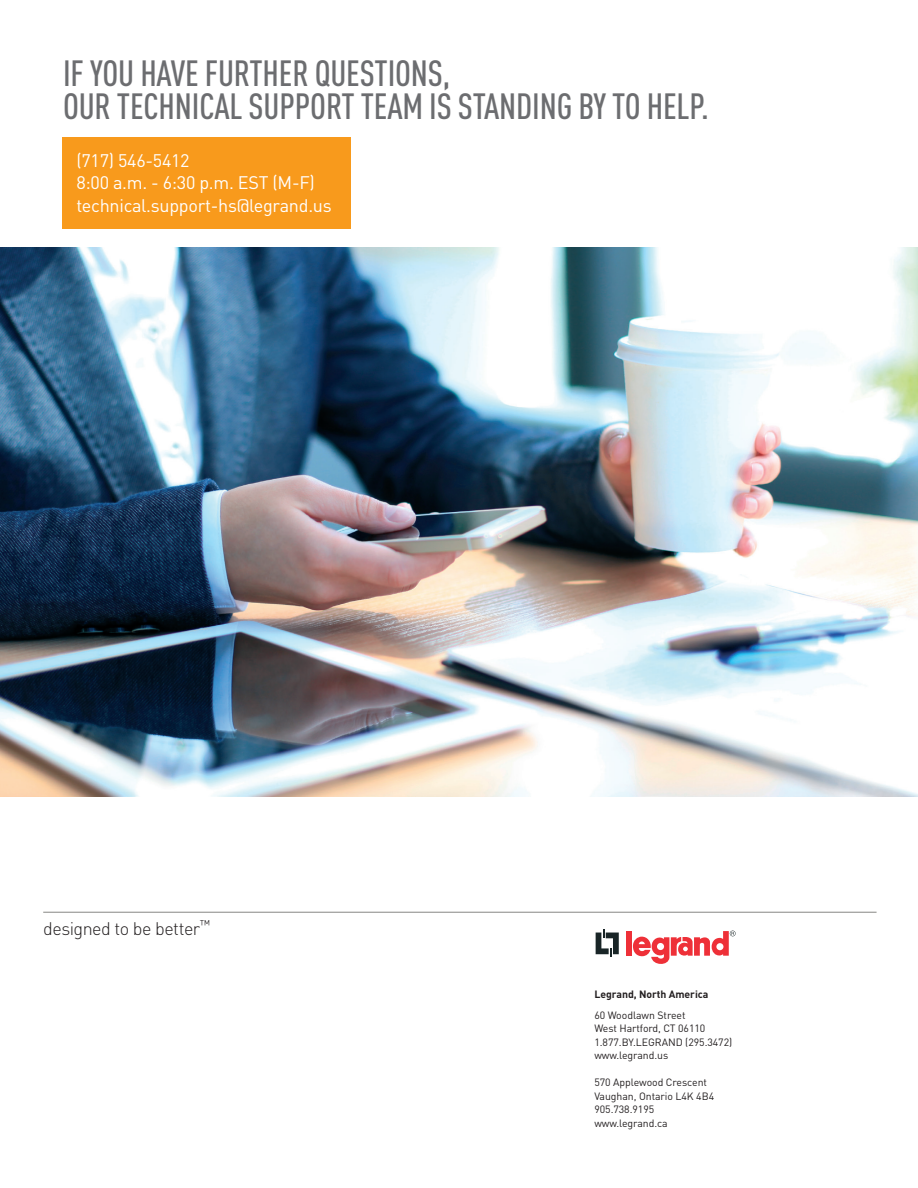
<style>
.page{position:relative;width:918px;height:1188px;background:#fff}
.page>*{position:absolute;margin:0;border:0;box-sizing:border-box;transform-origin:0 0}
.t1{font:500 condensed 36px/33px "DIN Pro";letter-spacing:-.005em;color:#6c6d70}
.t2{font:18px/22.5px "DIN Pro";letter-spacing:-.015em;color:#fff}
.t3{font:300 18px "DIN Pro";letter-spacing:-.03em;color:#231f20}
.t4{font:10.5px/13.5px "DIN Pro";letter-spacing:-.005em;color:#231f20}
.t5{font:700 10.5px "DIN Pro";letter-spacing:-.005em;color:#231f20}
</style>
<div class="page">
<div style="left:63px;top:137px;width:288px;height:92px;background:#f89a1c"></div>
<img style="left:0;top:248px;width:918px;height:548px">
<hr style="left:43px;top:912px;width:834px;height:1px;background:#868683">
<svg style="left:596px;top:930px;width:23px;height:27px"></svg>
<div style="left:626px;top:931px;width:6px;height:25px;background:#ee3038"></div>
<svg style="left:633px;top:931px;width:103px;height:33px"></svg>
<h1 class="t1" style="left:63px;top:57px;width:647px">IF YOU HAVE FURTHER QUESTIONS,<br>OUR TECHNICAL SUPPORT TEAM IS STANDING BY TO HELP.</h1>
<h2 class="t2" style="left:76px;top:148px;width:257px">(717) 546-5412<br>8:00 a.m. - 6:30 p.m. EST (M-F) technical.support-hs@legrand.us</h2>
<h2 class="t3" style="left:43px;top:916px;width:168px">designed to be better<sup>™</sup></h2>
<p class="t5" style="left:594px;top:988px;width:116px">Legrand, North America</p>
<p class="t4" style="left:594px;top:1008px;width:139px">60 Woodlawn Street<br>West Hartford, CT 06110<br>1.877.BY.LEGRAND (295.3472) www.legrand.us</p>
<p class="t4" style="left:594px;top:1075px;width:121px">570 Applewood Crescent<br>Vaughan, Ontario L4K 4B4<br>905.738.9195 www.legrand.ca</p>
</div>
